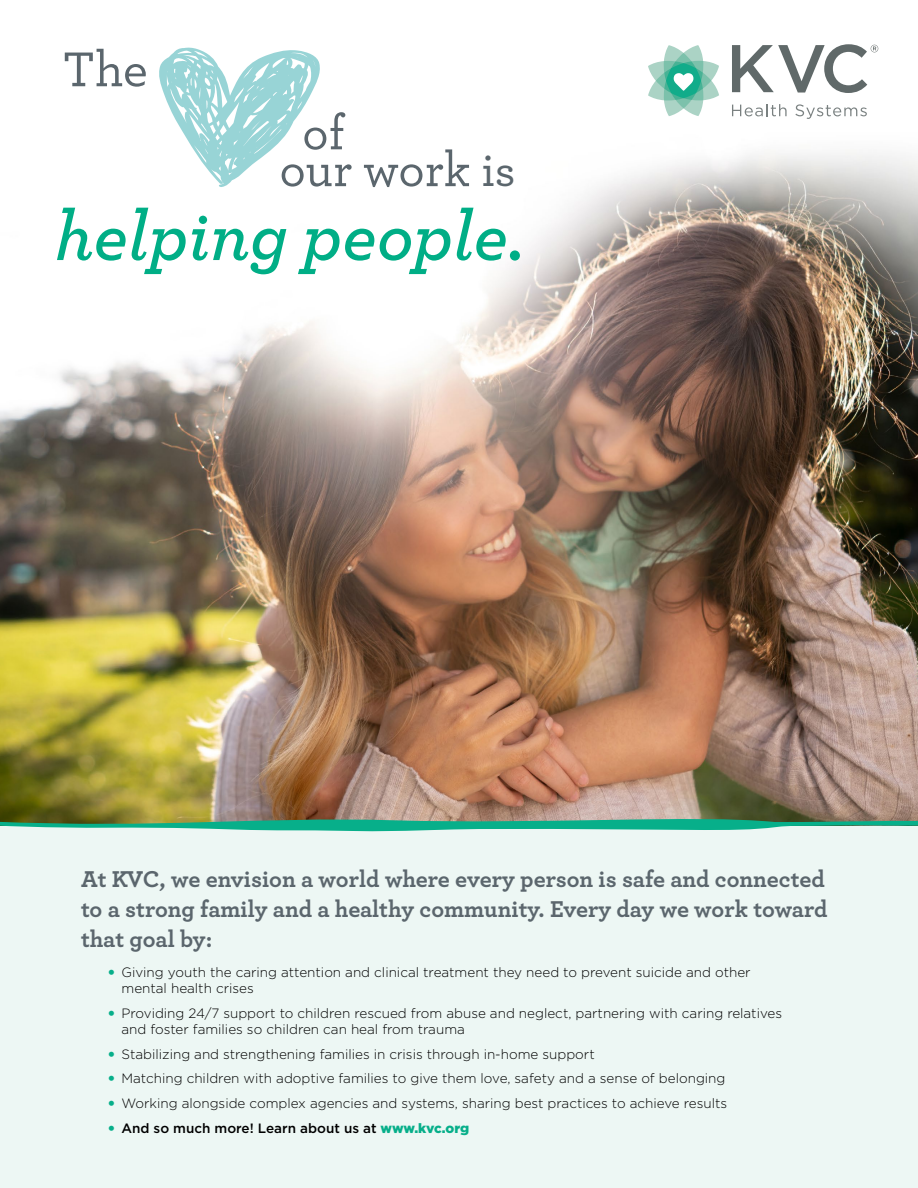
<style>
.page{position:relative;width:918px;height:1188px;background:#fff}
.page>*{position:absolute;margin:0;border:0;box-sizing:border-box;transform-origin:0 0}
.t1{font:italic 600 71.55px "Archer";color:#00ae86}
.t2{font:500 51.3px "Archer";color:#5b666d}
.t3{font:500 50.25px/36.9px "Archer";color:#5b666d}
.t4{font:700 24px/30px "Archer";color:#5b666d}
.t5{font:300 13.5px/16.2px "Gotham";color:#000}
.t6{font:500 13.5px "Gotham";color:#000}
.s1{font-size:47.4px}
.s2{font-weight:900;color:#07af8a}
</style>
<div class="page">
<div style="left:0;top:825px;width:918px;height:363px;background:#edf7f4"></div>
<img style="left:0;top:152px;width:918px;height:662px">
<svg style="left:157px;top:47px;width:165px;height:140px"></svg>
<svg style="left:732px;top:104px;width:55px;height:12px"></svg>
<svg style="left:795px;top:104px;width:72px;height:15px"></svg>
<svg style="left:648px;top:45px;width:71px;height:71px"></svg>
<svg style="left:732px;top:44px;width:146px;height:49px"></svg>
<img style="left:0;top:814px;width:918px;height:18px">
<h2 class="t2" style="left:63px;top:32px;width:87px">The</h2>
<h3 class="t3" style="left:279px;top:112px;width:238px;text-indent:23px">of<br>our work <span class="s1">is</span></h3>
<h1 class="t1" style="left:55px;top:182px;width:471px">helping people.</h1>
<h3 class="t4" style="left:81px;top:862px;width:748px">At KVC, we envision a world where every person is safe and connected to a strong family and a healthy community. Every day we work toward that goal by:</h3>
<p class="t5" style="left:122px;top:964px;width:631px;text-indent:-14px"><span class="s2">•</span> Giving youth the caring attention and clinical treatment they need to prevent suicide and other mental health crises</p>
<p class="t5" style="left:122px;top:1005px;width:662px;text-indent:-14px"><span class="s2">•</span> Providing 24/7 support to children rescued from abuse and neglect, partnering with caring relatives and foster families so children can heal from trauma</p>
<p class="t5" style="left:108px;top:1046px;width:488px"><span class="s2">•</span> Stabilizing and strengthening families in crisis through in-home support</p>
<p class="t5" style="left:108px;top:1070px;width:619px"><span class="s2">•</span> Matching children with adoptive families to give them love, safety and a sense of belonging</p>
<p class="t5" style="left:108px;top:1095px;width:621px"><span class="s2">•</span> Working alongside complex agencies and systems, sharing best practices to achieve results</p>
<p class="t6" style="left:108px;top:1121px;width:363px"><span class="s2">•</span> And so much more! Learn about us at <span class="s2">www.kvc.org</span></p>
</div>
